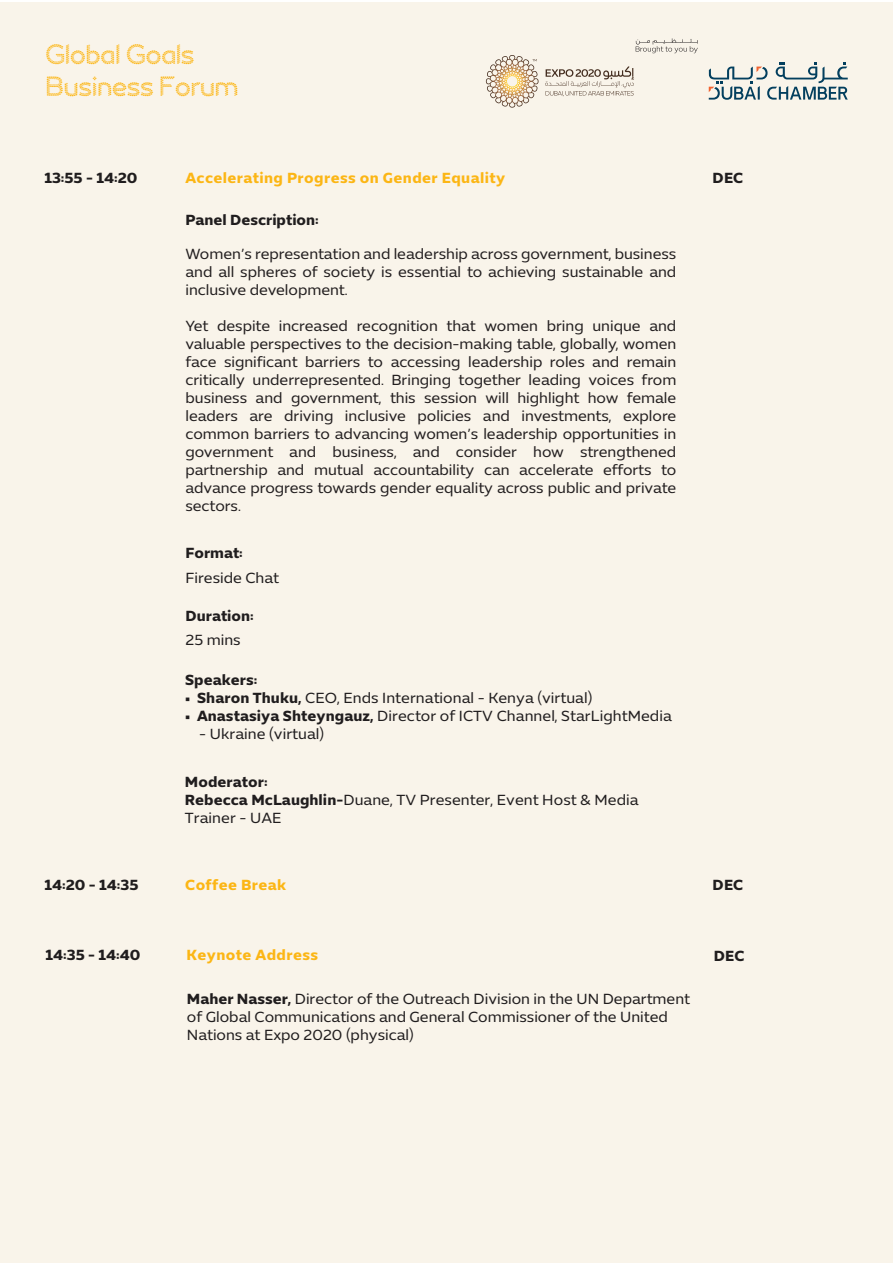
<style>
.page{position:relative;width:893px;height:1263px;background:#fff}
.page>*{position:absolute;margin:0;border:0;box-sizing:border-box;transform-origin:0 0}
.t1{font:27px/32.4px "Expo 2020 Headline";color:#fcb615}
.t2{font:15px/18px "Expo Sans Std";color:#231f20;text-align:justify}
.t3{font:15px/18px "Expo Sans Std";color:#201d1e}
.t4{font:700 15px "Expo Sans Std";color:#201d1e}
.t5{font:700 15px "Expo Sans Std";letter-spacing:.025em;color:#fcb615}
.s1{font-weight:700}
</style>
<div class="page">
<div style="left:0;top:2px;width:892px;height:1261px;background:#f9f4ea"></div>
<svg style="left:708px;top:63px;width:139px;height:37px"></svg>
<svg style="left:545px;top:66px;width:89px;height:30px"></svg>
<svg style="left:486px;top:55px;width:50px;height:53px"></svg>
<svg style="left:635px;top:38px;width:63px;height:15px"></svg>
<h1 class="t1" style="left:45px;top:39px;width:194px">Global Goals<br>Business Forum</h1>
<p class="t4" style="left:44px;top:168px;width:95px">13:55 - 14:20</p>
<p class="t5" style="left:185px;top:168px;width:321px">Accelerating Progress on Gender Equality</p>
<p class="t4" style="left:712px;top:169px;width:32px">DEC</p>
<p class="t4" style="left:185px;top:210px;width:135px">Panel Description:</p>
<p class="t2" style="left:185px;top:245px;width:492px">Women’s representation and leadership across government, business and all spheres of society is essential to achieving sustainable and inclusive development.</p>
<p class="t2" style="left:185px;top:317px;width:492px">Yet despite increased recognition that women bring unique and valuable perspectives to the decision-making table, globally, women face significant barriers to accessing leadership roles and remain critically underrepresented. Bringing together leading voices from business and government, this session will highlight how female leaders are driving inclusive policies and investments, explore common barriers to advancing women’s leadership opportunities in government and business, and consider how strengthened partnership and mutual accountability can accelerate efforts to advance progress towards gender equality across public and private sectors.</p>
<p class="t4" style="left:185px;top:544px;width:59px">Format:</p>
<p class="t3" style="left:185px;top:569px;width:95px">Fireside Chat</p>
<p class="t4" style="left:185px;top:606px;width:70px">Duration:</p>
<p class="t3" style="left:185px;top:631px;width:57px">25 mins</p>
<p class="t4" style="left:185px;top:671px;width:74px">Speakers:</p>
<p class="t3" style="left:185px;top:689px;width:409px"><span class="s1">• Sharon Thuku,</span> CEO, Ends International - Kenya (virtual)</p>
<p class="t3" style="left:185px;top:707px;width:488px"><span class="s1">• Anastasiya Shteyngauz,</span> Director of ICTV Channel, StarLightMedia</p>
<p class="t3" style="left:199px;top:725px;width:126px">- Ukraine (virtual)</p>
<p class="t3" style="left:185px;top:773px;width:455px"><span class="s1">Moderator:<br>Rebecca McLaughlin-</span>Duane, TV Presenter, Event Host &amp; Media<br>Trainer - UAE</p>
<p class="t4" style="left:44px;top:875px;width:96px">14:20 - 14:35</p>
<p class="t5" style="left:185px;top:875px;width:102px">Coffee Break</p>
<p class="t4" style="left:712px;top:875px;width:32px">DEC</p>
<p class="t4" style="left:45px;top:946px;width:96px">14:35 - 14:40</p>
<p class="t5" style="left:186px;top:946px;width:133px">Keynote Address</p>
<p class="t4" style="left:713px;top:946px;width:32px">DEC</p>
<p class="t3" style="left:187px;top:989px;width:504px"><span class="s1">Maher Nasser,</span> Director of the Outreach Division in the UN Department of Global Communications and General Commissioner of the United<br>Nations at Expo 2020 (physical)</p>
</div>
